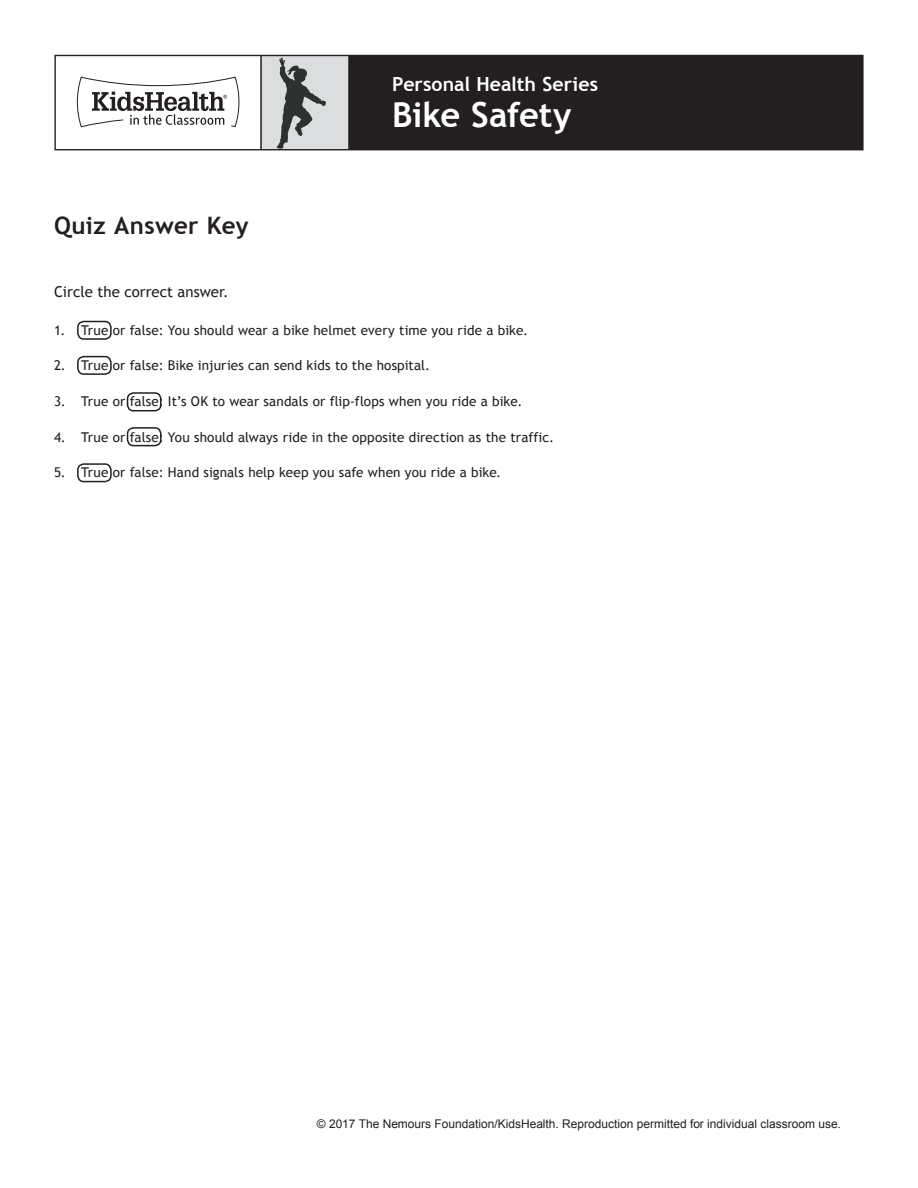
<style>
.page{position:relative;width:918px;height:1188px;background:#fff}
.page>*{position:absolute;margin:0;border:0;box-sizing:border-box;transform-origin:0 0}
.Handout_Header{font:700 34.5px "Trebuchet MS";letter-spacing:-.005em;color:#fff}
.Handout_Title{font:700 24px "Trebuchet MS";letter-spacing:.015em;color:#231f20}
.Handout_Header-2{font:700 19.5px "Trebuchet MS";color:#fff}
.t1{font:15px "Trebuchet MS";color:#231f20}
.Basic_Numbered_List{font:13.5px "Trebuchet MS";letter-spacing:.01em;color:#231f20}
.t2{font:12px "Arial";color:#231f20}
</style>
<div class="page">
<div style="left:261px;top:55px;width:88px;height:95px;background:#dcdddf"></div>
<div style="left:349px;top:55px;width:513px;height:95px;background:#231f20"></div>
<svg style="left:76px;top:76px;width:164px;height:52px"></svg>
<hr style="left:348px;top:55px;width:2px;height:95px;background:#231f20">
<hr style="left:260px;top:55px;width:2px;height:95px;background:#231f20">
<div style="left:54px;top:55px;width:810px;height:95px;border:1px solid #231f20"></div>
<svg style="left:277px;top:57px;width:49px;height:91px"></svg>
<div style="left:77px;top:321px;width:35px;height:19px;border:2px solid #231f20;border-radius:6px"></div>
<div style="left:77px;top:356px;width:35px;height:19px;border:2px solid #231f20;border-radius:6px"></div>
<div style="left:127px;top:392px;width:35px;height:19px;border:2px solid #231f20;border-radius:6px"></div>
<div style="left:127px;top:427px;width:35px;height:19px;border:2px solid #231f20;border-radius:6px"></div>
<div style="left:77px;top:463px;width:35px;height:19px;border:2px solid #231f20;border-radius:6px"></div>
<p class="Handout_Title" style="left:54px;top:210px;width:196px">Quiz Answer Key</p>
<p class="Handout_Header-2" style="left:392px;top:71px;width:207px">Personal Health Series</p>
<p class="Handout_Header" style="left:392px;top:93px;width:181px">Bike Safety</p>
<p class="t1" style="left:54px;top:283px;width:176px">Circle the correct answer.</p>
<p class="Basic_Numbered_List" style="left:54px;top:322px;width:475px">1. True or false: You should wear a bike helmet every time you ride a bike.</p>
<p class="Basic_Numbered_List" style="left:54px;top:358px;width:378px">2. True or false: Bike injuries can send kids to the hospital.</p>
<p class="Basic_Numbered_List" style="left:54px;top:393px;width:470px">3. True or false: It’s OK to wear sandals or flip-flops when you ride a bike.</p>
<p class="Basic_Numbered_List" style="left:54px;top:429px;width:501px">4. True or false: You should always ride in the opposite direction as the traffic.</p>
<p class="Basic_Numbered_List" style="left:54px;top:465px;width:449px">5. True or false: Hand signals help keep you safe when you ride a bike.</p>
<p class="t2" style="left:317px;top:1116px;width:526px">© 2017 The Nemours Foundation/KidsHealth. Reproduction permitted for individual classroom use.</p>
</div>
